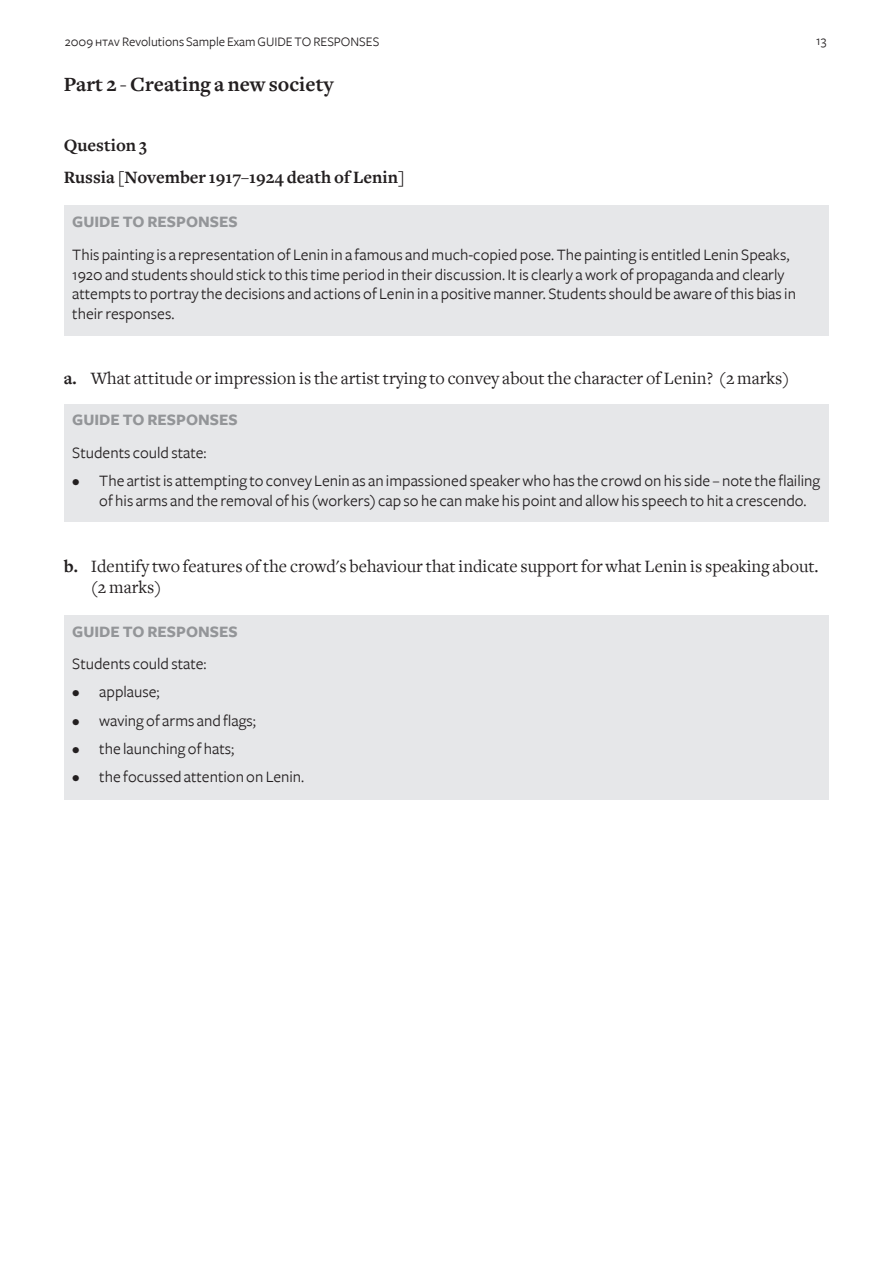
<style>
.page{position:relative;width:893px;height:1263px;background:#fff}
.page>*{position:absolute;margin:0;border:0;box-sizing:border-box;transform-origin:0 0}
.t1{font:700 21px "Freight Text";color:#231f20}
.t2{font:18px/21.6px "Freight Text";color:#231f20}
.t3{font:700 18px/32.2px "Freight Text";color:#231f20}
.t4{font:16.5px/19.8px "Freight Sans";color:#231f20}
.t5{font:700 16.5px "Freight Sans";color:#939598}
.t6{font:13.5px "Freight Sans";color:#231f20}
.s1{font-family:"Freight Sans Book SC"}
.s2{font-weight:700}
</style>
<div class="page">
<div style="left:64px;top:404px;width:765px;height:118px;background:#e6e7e9"></div>
<div style="left:64px;top:206px;width:765px;height:130px;background:#e6e7e9"></div>
<div style="left:64px;top:615px;width:765px;height:184px;background:#e6e7e9"></div>
<p class="t6" style="left:65px;top:35px;width:316px">2009 <span class="s1">htav</span> Revolutions Sample Exam GUIDE TO RESPONSES</p>
<p class="t6" style="left:816px;top:33px;width:12px">13</p>
<p class="t1" style="left:64px;top:73px;width:271px">Part 2 - Creating a new society</p>
<p class="t3" style="left:64px;top:130px;width:342px">Question 3<br>Russia [November 1917–1924 death of Lenin]</p>
<p class="t5" style="left:72px;top:213px;width:167px">GUIDE TO RESPONSES</p>
<p class="t4" style="left:72px;top:245px;width:725px">This painting is a representation of Lenin in a famous and much-copied pose. The painting is entitled Lenin Speaks, 1920and studentsshould stick to thistime period in their discussion. Itis clearly awork of propaganda and clearly attempts to portray the decisions and actions of Lenin in a positive manner. Students should be aware of this bias in their responses.</p>
<p class="t2" style="left:64px;top:367px;width:727px"><span class="s2">a.</span> What attitude or impression is the artist trying to convey about the character of Lenin? (2 marks)</p>
<p class="t5" style="left:72px;top:411px;width:167px">GUIDE TO RESPONSES</p>
<p class="t4" style="left:72px;top:443px;width:136px">Students could state:</p>
<p class="t4" style="left:99px;top:471px;width:722px;text-indent:-27px">• The artistis attempting to convey Lenin as an impassioned speakerwho hasthe crowd on hisside – note the flailing of his arms and the removal of his(workers) cap so he canmake his point and allowhisspeech to hit a crescendo.</p>
<p class="t2" style="left:91px;top:555px;width:729px;text-indent:-27px"><span class="s2">b.</span> Identify two features of the crowd's behaviour that indicate support for what Lenin is speaking about. (2 marks)</p>
<p class="t5" style="left:72px;top:622px;width:167px">GUIDE TO RESPONSES</p>
<p class="t4" style="left:72px;top:654px;width:136px">Students could state:</p>
<p class="t4" style="left:72px;top:682px;width:89px">• applause;</p>
<p class="t4" style="left:72px;top:711px;width:185px">• waving of arms and flags;</p>
<p class="t4" style="left:72px;top:739px;width:164px">• the launching of hats;</p>
<p class="t4" style="left:72px;top:767px;width:234px">• the focussed attention on Lenin.</p>
</div>
